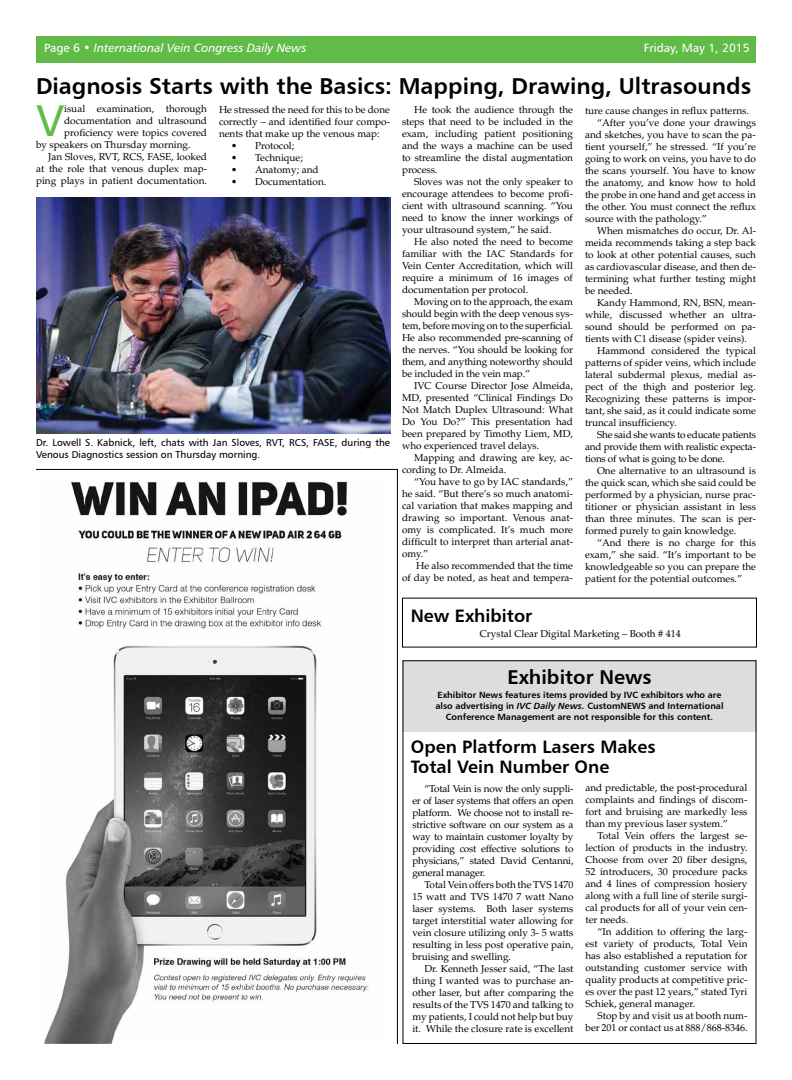
<style>
.page{position:relative;width:792px;height:1080px;background:#fff}
.page>*{position:absolute;margin:0;border:0;box-sizing:border-box;transform-origin:0 0}
.t1{font:44.6px "Humanist 777 BT Roman B";color:#60bb47}
.t2{font:23px "Humanist 777 BT Bold B";color:#000}
.t3{font:20px "Humanist 777 BT Bold B";color:#000}
.t4{font:18px/20px "Humanist 777 BT Bold B";color:#000}
.t5{font:12px "Humanist 777 BT Italic B";color:#fff}
.t6{font:12px "Humanist 777 BT Roman B";color:#fff}
.t7{font:10px/12px "Palatino";color:#000;text-align:justify}
.t8{font:10px/12px "Humanist 777 BT Roman B";color:#000}
.t9{font:10px "Palatino";letter-spacing:-.02em;color:#000}
.t10{font:9px/11px "Humanist 777 BT Bold B";color:#000;text-align:center}
.s1{font-family:"Humanist 777 BT Roman B"}
.s2{font-family:"Humanist 777 BT Bold Italic B"}
</style>
<div class="page">
<div style="left:36px;top:36px;width:720px;height:27px;background:#60bb47"></div>
<div style="left:402px;top:660px;width:354px;height:72px;background:#dcddde"></div>
<img style="left:44px;top:480px;width:325px;height:564px">
<hr style="left:36px;top:469px;width:362px;height:1px;background:#000">
<hr style="left:397px;top:469px;width:1px;height:575px;background:#000">
<div style="left:402px;top:660px;width:354px;height:384px;border:1px solid #000"></div>
<img style="left:36px;top:197px;width:354px;height:236px">
<p class="t5" style="left:44px;top:41px;width:264px"><span class="s1">Page 6 •</span> International Vein Congress Daily News</p>
<p class="t6" style="left:644px;top:40px;width:107px">Friday, May 1, 2015</p>
<h2 class="t2" style="left:36px;top:71px;width:717px">Diagnosis Starts with the Basics: Mapping, Drawing, Ultrasounds</h2>
<p class="t7" style="left:402px;top:104px;width:173px;text-indent:12px">He took the audience through the steps that need to be included in the exam, including patient positioning and the ways a machine can be used to streamline the distal augmentation process.</p>
<p class="t7" style="left:402px;top:176px;width:173px;text-indent:12px">Sloves was not the only speaker to encourage attendees to become profi&shy;cient with ultrasound scanning. “You need to know the inner workings of your ultrasound system,” he said.</p>
<p class="t7" style="left:402px;top:236px;width:173px;text-indent:12px">He also noted the need to become familiar with the IAC Standards for Vein Center Accreditation, which will require a minimum of 16 images of documentation per protocol.</p>
<p class="t7" style="left:402px;top:296px;width:173px;text-indent:12px">Moving on to the approach, the exam should begin with the deep venous sys&shy;tem, before moving on to the superficial.<br>He also recommended pre-scanning of the nerves. “You should be looking for them, and anything noteworthy should be included in the vein map.”</p>
<p class="t7" style="left:402px;top:380px;width:173px;text-indent:12px">IVC Course Director Jose Almeida, MD, presented “Clinical Findings Do Not Match Duplex Ultrasound: What Do You Do?” This presentation had been prepared by Timothy Liem, MD, who experienced travel delays.</p>
<p class="t7" style="left:402px;top:452px;width:172px;text-indent:12px">Mapping and drawing are key, ac&shy;cording to Dr. Almeida.</p>
<p class="t7" style="left:402px;top:476px;width:173px;text-indent:12px">“You have to go by IAC standards,” he said. “But there’s so much anatomi&shy;cal variation that makes mapping and drawing so important. Venous anat&shy;omy is complicated. It’s much more difficult to interpret than arterial anat&shy;omy.”</p>
<p class="t7" style="left:402px;top:560px;width:172px;text-align:right">He also recommended that the time<br>of day be noted, as heat and tempera-</p>
<h1 class="t1" style="left:36px;top:93px;width:30px">V</h1>
<p class="t7" style="left:64px;top:103px;width:144px">isual examination, thorough</p>
<p class="t7" style="left:219px;top:104px;width:173px">He stressed the need for this to be done correctly – and identified four compo&shy;nents that make up the venous map:</p>
<p class="t7" style="left:231px;top:140px;width:65px">• Protocol;</p>
<p class="t7" style="left:231px;top:152px;width:73px">• Technique;</p>
<p class="t7" style="left:231px;top:164px;width:89px">• Anatomy; and</p>
<p class="t7" style="left:231px;top:176px;width:97px">• Documentation.</p>
<p class="t7" style="left:585px;top:105px;width:165px">ture cause changes in reflux patterns.</p>
<p class="t7" style="left:597px;top:117px;width:160px">“After you’ve done your drawings</p>
<p class="t7" style="left:585px;top:129px;width:172px">and sketches, you have to scan the pa-</p>
<p class="t7" style="left:585px;top:141px;width:173px">tient yourself,” he stressed. “If you’re</p>
<p class="t7" style="left:585px;top:153px;width:172px">going to work on veins, you have to do</p>
<p class="t7" style="left:585px;top:165px;width:172px">the scans yourself. You have to know</p>
<p class="t7" style="left:585px;top:177px;width:172px">the anatomy, and know how to hold</p>
<p class="t7" style="left:585px;top:189px;width:172px">the probe in one hand and get access in</p>
<p class="t7" style="left:585px;top:201px;width:173px">the other. You must connect the reflux</p>
<p class="t7" style="left:585px;top:213px;width:123px">source with the pathology.”</p>
<p class="t7" style="left:597px;top:225px;width:160px">When mismatches do occur, Dr. Al-</p>
<p class="t7" style="left:585px;top:237px;width:173px">meida recommends taking a step back</p>
<p class="t7" style="left:585px;top:249px;width:172px">to look at other potential causes, such</p>
<p class="t7" style="left:585px;top:261px;width:172px">as cardiovascular disease, and then de-</p>
<p class="t7" style="left:585px;top:273px;width:173px">termining what further testing might</p>
<p class="t7" style="left:585px;top:285px;width:49px">be needed.</p>
<p class="t7" style="left:597px;top:297px;width:160px">Kandy Hammond, RN, BSN, mean-</p>
<p class="t7" style="left:585px;top:309px;width:173px">while, discussed whether an ultra-</p>
<p class="t7" style="left:585px;top:321px;width:172px">sound should be performed on pa-</p>
<p class="t7" style="left:585px;top:333px;width:163px">tients with C1 disease (spider veins).</p>
<p class="t7" style="left:597px;top:345px;width:160px">Hammond considered the typical</p>
<p class="t7" style="left:585px;top:357px;width:173px">patterns of spider veins, which include</p>
<p class="t7" style="left:585px;top:369px;width:173px">lateral subdermal plexus, medial as-</p>
<p class="t7" style="left:585px;top:381px;width:172px">pect of the thigh and posterior leg.</p>
<p class="t7" style="left:585px;top:393px;width:172px">Recognizing these patterns is impor-</p>
<p class="t7" style="left:585px;top:405px;width:173px">tant, she said, as it could indicate some</p>
<p class="t7" style="left:585px;top:417px;width:93px">truncal insufficiency.</p>
<p class="t9" style="left:597px;top:429px;width:160px">She said she wants to educate patients</p>
<p class="t9" style="left:585px;top:441px;width:173px">and provide them with realistic expecta-</p>
<p class="t9" style="left:585px;top:453px;width:141px">tions of what is going to be done.</p>
<p class="t7" style="left:597px;top:465px;width:160px">One alternative to an ultrasound is</p>
<p class="t7" style="left:585px;top:477px;width:173px">the quick scan, which she said could be</p>
<p class="t7" style="left:585px;top:489px;width:172px">performed by a physician, nurse prac-</p>
<p class="t7" style="left:585px;top:501px;width:173px">titioner or physician assistant in less</p>
<p class="t7" style="left:585px;top:513px;width:172px">than three minutes. The scan is per-</p>
<p class="t7" style="left:585px;top:525px;width:153px">formed purely to gain knowledge.</p>
<p class="t7" style="left:597px;top:537px;width:160px">“And there is no charge for this</p>
<p class="t7" style="left:585px;top:549px;width:172px">exam,” she said. “It’s important to be</p>
<p class="t7" style="left:585px;top:561px;width:172px">knowledgeable so you can prepare the</p>
<p class="t7" style="left:585px;top:573px;width:159px">patient for the potential outcomes.”</p>
<p class="t7" style="left:64px;top:115px;width:144px">documentation and ultrasound</p>
<p class="t7" style="left:64px;top:127px;width:144px">proficiency were topics covered</p>
<p class="t7" style="left:36px;top:139px;width:156px">by speakers on Thursday morning.</p>
<p class="t7" style="left:48px;top:151px;width:160px">Jan Sloves, RVT, RCS, FASE, looked</p>
<p class="t7" style="left:36px;top:163px;width:173px">at the role that venous duplex map-</p>
<p class="t7" style="left:36px;top:175px;width:173px">ping plays in patient documentation.</p>
<p class="t8" style="left:36px;top:436px;width:356px">Dr. Lowell S. Kabnick, left, chats with Jan Sloves, RVT, RCS, FASE, during the<br>Venous Diagnostics session on Thursday morning.</p>
<h3 class="t4" style="left:411px;top:606px;width:123px">New Exhibitor</h3>
<p class="t7" style="left:480px;top:628px;width:202px">Crystal Clear Digital Marketing – Booth # 414</p>
<h3 class="t3" style="left:507px;top:665px;width:146px">Exhibitor News</h3>
<p class="t10" style="left:435px;top:689px;width:290px">Exhibitor News features items provided by IVC exhibitors who are also advertising in <span class="s2">IVC Daily News.</span> CustomNEWS and International<br>Conference Management are not responsible for this content.</p>
<h3 class="t4" style="left:411px;top:736px;width:246px">Open Platform Lasers Makes<br>Total Vein Number One</h3>
<p class="t7" style="left:586px;top:782px;width:164px">and predictable, the post-procedural complaints and findings of discom&shy;fort and bruising are markedly less than my previous laser system.”</p>
<p class="t7" style="left:586px;top:830px;width:164px;text-indent:12px">Total Vein offers the largest se&shy;lection of products in the industry.<br>Choose from over 20 fiber designs, 52 introducers, 30 procedure packs and 4 lines of compression hosiery along with a full line of sterile surgi&shy;cal products for all of your vein cen&shy;ter needs.</p>
<p class="t7" style="left:586px;top:926px;width:164px;text-indent:12px">“In addition to offering the larg&shy;est variety of products, Total Vein has also established a reputation for outstanding customer service with quality products at competitive pric&shy;es over the past 12 years,” stated Tyri Schiek, general manager.</p>
<p class="t7" style="left:586px;top:1010px;width:163px;text-align:right">Stop by and visit us at booth num&shy;ber 201 or contact us at 888/868-8346.</p>
<p class="t7" style="left:412px;top:783px;width:163px;text-indent:12px">“Total Vein is now the only suppli&shy;er of laser systems that offers an open platform. We choose not to install re&shy;strictive software on our system as a way to maintain customer loyalty by providing cost effective solutions to physicians,” stated David Centanni, general manager.</p>
<p class="t7" style="left:412px;top:879px;width:163px;text-indent:12px">Total Vein offers both the TVS 1470<br>15 watt and TVS 1470 7 watt Nano laser systems. Both laser systems target interstitial water allowing for vein closure utilizing only 3- 5 watts resulting in less post operative pain, bruising and swelling.</p>
<p class="t7" style="left:412px;top:963px;width:163px;text-indent:12px">Dr. Kenneth Jesser said, “The last thing I wanted was to purchase an&shy;other laser, but after comparing the results of the TVS 1470 and talking to my patients, I could not help but buy it. While the closure rate is excellent</p>
</div>
